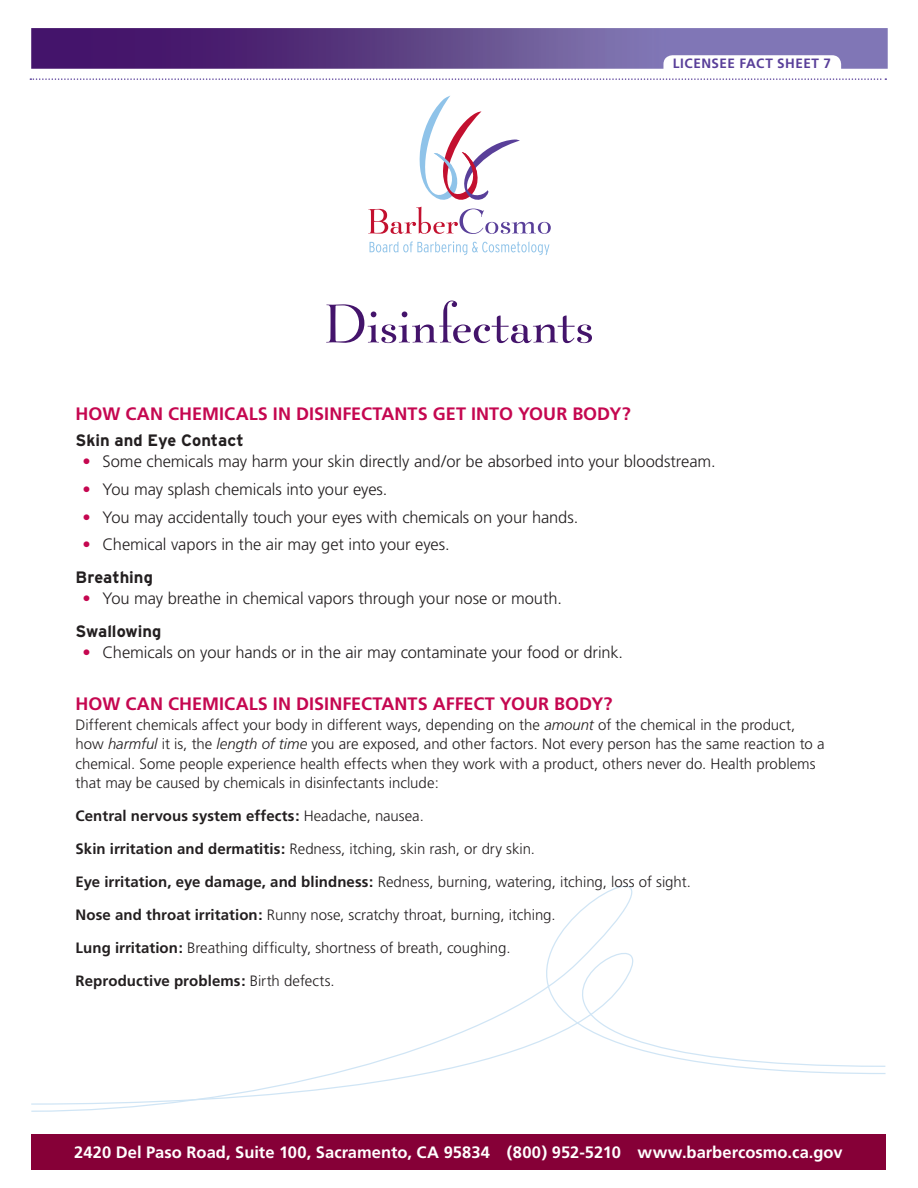
<style>
.page{position:relative;width:918px;height:1188px;background:#fff}
.page>*{position:absolute;margin:0;border:0;box-sizing:border-box;transform-origin:0 0}
.t1{font:52.5px "Belucian";letter-spacing:.005em;color:#44146b}
.t2{font:700 18px "Frutiger CE";letter-spacing:.005em;color:#c50750}
.t3{font:300 16.5px "Frutiger";letter-spacing:-.005em;color:#231f20}
.t4{font:700 16.5px "Frutiger";color:#fff}
.t5{font:700 16.5px "Interstate";color:#231f20}
.t6{font:300 15px/19.5px "Frutiger";color:#231f20}
.t7{font:700 15px "Frutiger CE";letter-spacing:.005em;color:#231f20}
.t8{font:700 13.5px "Frutiger CE";letter-spacing:.035em;color:#593f99}
.s1{font-family:"Frutiger CE";font-weight:700;color:#c50750}
.s2{font-style:italic}
.s3{font-family:"Frutiger";font-weight:300}
.s4{font-family:"Frutiger CE";font-weight:700}
</style>
<div class="page">
<svg style="left:370px;top:241px;width:179px;height:14px"></svg>
<svg style="left:368px;top:96px;width:183px;height:138px"></svg>
<div style="left:31px;top:1134px;width:855px;height:36px;background:#860037"></div>
<svg style="left:31px;top:28px;width:857px;height:41px;background:#6e5596"></svg>
<svg style="left:30px;top:78px;width:856px;height:2px"></svg>
<svg style="left:31px;top:885px;width:855px;height:227px"></svg>
<p class="t8" style="left:673px;top:55px;width:160px">LICENSEE FACT SHEET 7</p>
<p class="t1" style="left:324px;top:292px;width:271px">Disinfectants</p>
<p class="t2" style="left:76px;top:403px;width:557px">HOW CAN CHEMICALS IN DISINFECTANTS GET INTO YOUR BODY?</p>
<p class="t5" style="left:76px;top:431px;width:170px">Skin and Eye Contact</p>
<p class="t3" style="left:82px;top:452px;width:635px"><span class="s1">•</span> Some chemicals may harm your skin directly and/or be absorbed into your bloodstream.</p>
<p class="t3" style="left:82px;top:480px;width:307px"><span class="s1">•</span> You may splash chemicals into your eyes.</p>
<p class="t3" style="left:82px;top:508px;width:497px"><span class="s1">•</span> You may accidentally touch your eyes with chemicals on your hands.</p>
<p class="t3" style="left:82px;top:535px;width:369px"><span class="s1">•</span> Chemical vapors in the air may get into your eyes.</p>
<p class="t5" style="left:76px;top:568px;width:79px">Breathing</p>
<p class="t3" style="left:82px;top:589px;width:481px"><span class="s1">•</span> You may breathe in chemical vapors through your nose or mouth.</p>
<p class="t5" style="left:76px;top:622px;width:87px">Swallowing</p>
<p class="t3" style="left:82px;top:643px;width:542px"><span class="s1">•</span> Chemicals on your hands or in the air may contaminate your food or drink.</p>
<p class="t2" style="left:76px;top:693px;width:539px">HOW CAN CHEMICALS IN DISINFECTANTS AFFECT YOUR BODY?</p>
<p class="t6" style="left:76px;top:715px;width:751px">Different chemicals affect your body in different ways, depending on the <span class="s2">amount</span> of the chemical in the product, how <span class="s2">harmful</span> it is, the <span class="s2">length of time</span> you are exposed, and other factors. Not every person has the same reaction to a chemical. Some people experience health effects when they work with a product, others never do. Health problems that may be caused by chemicals in disinfectants include:</p>
<p class="t7" style="left:76px;top:807px;width:350px">Central nervous system effects: <span class="s3">Headache, nausea.</span></p>
<p class="t6" style="left:76px;top:839px;width:461px"><span class="s4">Skin irritation and dermatitis:</span> Redness, itching, skin rash, or dry skin.</p>
<p class="t6" style="left:76px;top:872px;width:617px"><span class="s4">Eye irritation, eye damage, and blindness:</span> Redness, burning, watering, itching, loss of sight.</p>
<p class="t6" style="left:76px;top:905px;width:482px"><span class="s4">Nose and throat irritation:</span> Runny nose, scratchy throat, burning, itching.</p>
<p class="t6" style="left:76px;top:938px;width:437px"><span class="s4">Lung irritation:</span> Breathing difficulty, shortness of breath, coughing.</p>
<p class="t7" style="left:76px;top:972px;width:261px">Reproductive problems: <span class="s3">Birth defects.</span></p>
<p class="t4" style="left:74px;top:1143px;width:770px">2420 Del Paso Road, Suite 100, Sacramento, CA 95834 (800) 952-5210 www.barbercosmo.ca.gov</p>
</div>
